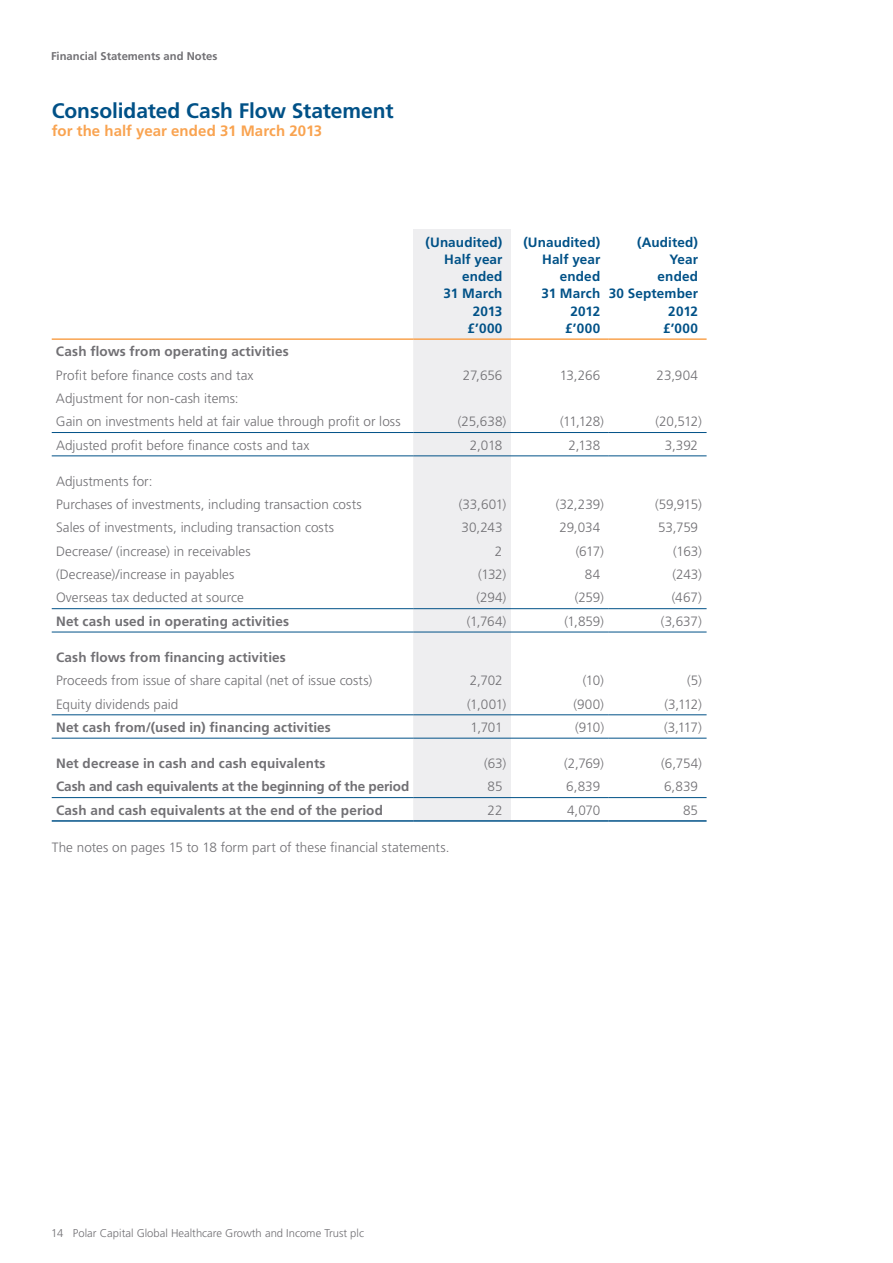
<style>
.page{position:relative;width:893px;height:1263px;background:#fff}
.page>*{position:absolute;margin:0;border:0;box-sizing:border-box;transform-origin:0 0}
.t1{font:700 21px "Frutiger";letter-spacing:-.005em;color:#005187}
.t2{font:700 15px "Frutiger";letter-spacing:.005em;color:#f9a350}
.t3{font:300 13.5px/23.4px "Frutiger";color:#717074}
.t4{font:700 13.5px "Frutiger";letter-spacing:.01em;color:#717074}
.t5{font:700 13.5px/17.2px "Frutiger";letter-spacing:.01em;color:#005187;text-align:right}
.t6{font:700 13.5px "Frutiger";letter-spacing:-.01em;color:#717074}
.t7{font:300 11.25px "Frutiger";color:#717074}
.t8{font:700 11.25px "Frutiger";color:#717074}
</style>
<div class="page">
<div style="left:413px;top:230px;width:98px;height:109px;background:#eeeef0"></div>
<div style="left:413px;top:340px;width:98px;height:480px;background:#eeeef0"></div>
<hr style="left:52px;top:338px;width:361px;height:2px;background:#f9a350">
<hr style="left:413px;top:338px;width:98px;height:2px;background:#f9a350">
<hr style="left:511px;top:338px;width:98px;height:2px;background:#f9a350">
<hr style="left:609px;top:338px;width:98px;height:2px;background:#f9a350">
<hr style="left:52px;top:432px;width:361px;height:1px;background:#005187">
<hr style="left:413px;top:432px;width:98px;height:1px;background:#005187">
<hr style="left:511px;top:432px;width:98px;height:1px;background:#005187">
<hr style="left:609px;top:432px;width:98px;height:1px;background:#005187">
<hr style="left:52px;top:455px;width:361px;height:1px;background:#005187">
<hr style="left:413px;top:455px;width:98px;height:1px;background:#005187">
<hr style="left:511px;top:455px;width:98px;height:1px;background:#005187">
<hr style="left:609px;top:455px;width:98px;height:1px;background:#005187">
<hr style="left:52px;top:608px;width:361px;height:1px;background:#005187">
<hr style="left:413px;top:608px;width:98px;height:1px;background:#005187">
<hr style="left:511px;top:608px;width:98px;height:1px;background:#005187">
<hr style="left:609px;top:608px;width:98px;height:1px;background:#005187">
<hr style="left:52px;top:632px;width:361px;height:1px;background:#005187">
<hr style="left:413px;top:632px;width:98px;height:1px;background:#005187">
<hr style="left:511px;top:632px;width:98px;height:1px;background:#005187">
<hr style="left:609px;top:632px;width:98px;height:1px;background:#005187">
<hr style="left:52px;top:714px;width:361px;height:1px;background:#005187">
<hr style="left:413px;top:714px;width:98px;height:1px;background:#005187">
<hr style="left:511px;top:714px;width:98px;height:1px;background:#005187">
<hr style="left:609px;top:714px;width:98px;height:1px;background:#005187">
<hr style="left:52px;top:738px;width:361px;height:1px;background:#005187">
<hr style="left:413px;top:738px;width:98px;height:1px;background:#005187">
<hr style="left:511px;top:738px;width:98px;height:1px;background:#005187">
<hr style="left:609px;top:738px;width:98px;height:1px;background:#005187">
<hr style="left:52px;top:797px;width:361px;height:1px;background:#005187">
<hr style="left:413px;top:797px;width:98px;height:1px;background:#005187">
<hr style="left:511px;top:797px;width:98px;height:1px;background:#005187">
<hr style="left:609px;top:797px;width:98px;height:1px;background:#005187">
<hr style="left:52px;top:820px;width:361px;height:2px;background:#005187">
<hr style="left:413px;top:820px;width:98px;height:2px;background:#005187">
<hr style="left:511px;top:820px;width:98px;height:2px;background:#005187">
<hr style="left:609px;top:820px;width:98px;height:2px;background:#005187">
<p class="t8" style="left:51px;top:49px;width:168px">Financial Statements and Notes</p>
<h1 class="t1" style="left:52px;top:99px;width:343px">Consolidated Cash Flow Statement</h1>
<p class="t2" style="left:52px;top:122px;width:272px">for the half year ended 31 March 2013</p>
<p class="t5" style="left:426px;top:233px;width:78px">(Unaudited)<br>Half year ended<br>31 March<br>2013<br>£’000</p>
<p class="t5" style="left:523px;top:233px;width:78px">(Unaudited)<br>Half year ended<br>31 March<br>2012<br>£’000</p>
<p class="t5" style="left:609px;top:233px;width:91px">(Audited)<br>Year<br>ended<br>30 September<br>2012<br>£’000</p>
<p class="t4" style="left:56px;top:343px;width:234px">Cash flows from operating activities</p>
<p class="t3" style="left:56px;top:363px;width:199px">Profit before finance costs and tax</p>
<p class="t3" style="left:463px;top:363px;width:41px">27,656</p>
<p class="t3" style="left:560px;top:363px;width:42px">13,266</p>
<p class="t3" style="left:656px;top:363px;width:43px">23,904</p>
<p class="t3" style="left:56px;top:386px;width:346px">Adjustment for non-cash items:<br>Gain on investments held at fair value through profit or loss</p>
<p class="t3" style="left:458px;top:410px;width:50px">(25,638)</p>
<p class="t3" style="left:560px;top:410px;width:45px">(11,128)</p>
<p class="t3" style="left:656px;top:410px;width:48px">(20,512)</p>
<p class="t3" style="left:56px;top:433px;width:255px">Adjusted profit before finance costs and tax</p>
<p class="t3" style="left:470px;top:433px;width:34px">2,018</p>
<p class="t3" style="left:569px;top:433px;width:33px">2,138</p>
<p class="t3" style="left:665px;top:433px;width:35px">3,392</p>
<p class="t3" style="left:56px;top:469px;width:307px">Adjustments for:<br>Purchases of investments, including transaction costs</p>
<p class="t3" style="left:459px;top:493px;width:49px">(33,601)</p>
<p class="t3" style="left:556px;top:493px;width:50px">(32,239)</p>
<p class="t3" style="left:655px;top:493px;width:48px">(59,915)</p>
<p class="t3" style="left:56px;top:516px;width:280px">Sales of investments, including transaction costs</p>
<p class="t3" style="left:461px;top:516px;width:43px">30,243</p>
<p class="t3" style="left:559px;top:516px;width:42px">29,034</p>
<p class="t3" style="left:658px;top:516px;width:42px">53,759</p>
<p class="t3" style="left:56px;top:539px;width:196px">Decrease/ (increase) in receivables</p>
<p class="t3" style="left:495px;top:539px;width:9px">2</p>
<p class="t3" style="left:576px;top:539px;width:30px">(617)</p>
<p class="t3" style="left:673px;top:539px;width:30px">(163)</p>
<p class="t3" style="left:56px;top:563px;width:180px">(Decrease)/increase in payables</p>
<p class="t3" style="left:478px;top:563px;width:29px">(132)</p>
<p class="t3" style="left:585px;top:563px;width:17px">84</p>
<p class="t3" style="left:673px;top:563px;width:31px">(243)</p>
<p class="t3" style="left:56px;top:586px;width:189px">Overseas tax deducted at source</p>
<p class="t3" style="left:476px;top:586px;width:31px">(294)</p>
<p class="t3" style="left:575px;top:586px;width:31px">(259)</p>
<p class="t3" style="left:672px;top:586px;width:32px">(467)</p>
<p class="t4" style="left:56px;top:613px;width:235px">Net cash used in operating activities</p>
<p class="t3" style="left:467px;top:609px;width:41px">(1,764)</p>
<p class="t3" style="left:564px;top:609px;width:41px">(1,859)</p>
<p class="t3" style="left:661px;top:609px;width:42px">(3,637)</p>
<p class="t4" style="left:56px;top:649px;width:231px">Cash flows from financing activities</p>
<p class="t3" style="left:56px;top:669px;width:318px">Proceeds from issue of share capital (net of issue costs)</p>
<p class="t3" style="left:470px;top:669px;width:34px">2,702</p>
<p class="t3" style="left:583px;top:669px;width:23px">(10)</p>
<p class="t3" style="left:687px;top:669px;width:16px">(5)</p>
<p class="t3" style="left:56px;top:692px;width:124px">Equity dividends paid</p>
<p class="t3" style="left:467px;top:692px;width:41px">(1,001)</p>
<p class="t3" style="left:574px;top:692px;width:32px">(900)</p>
<p class="t3" style="left:664px;top:692px;width:39px">(3,112)</p>
<p class="t4" style="left:56px;top:719px;width:276px">Net cash from/(used in) financing activities</p>
<p class="t3" style="left:471px;top:715px;width:33px">1,701</p>
<p class="t3" style="left:575px;top:715px;width:30px">(910)</p>
<p class="t3" style="left:664px;top:715px;width:39px">(3,117)</p>
<p class="t4" style="left:56px;top:755px;width:271px">Net decrease in cash and cash equivalents</p>
<p class="t3" style="left:484px;top:751px;width:24px">(63)</p>
<p class="t3" style="left:564px;top:751px;width:41px">(2,769)</p>
<p class="t3" style="left:661px;top:751px;width:42px">(6,754)</p>
<p class="t6" style="left:56px;top:779px;width:355px">Cash and cash equivalents at the beginning of the period</p>
<p class="t3" style="left:488px;top:775px;width:16px">85</p>
<p class="t3" style="left:566px;top:775px;width:36px">6,839</p>
<p class="t3" style="left:664px;top:775px;width:36px">6,839</p>
<p class="t4" style="left:56px;top:802px;width:328px">Cash and cash equivalents at the end of the period</p>
<p class="t3" style="left:488px;top:798px;width:16px">22</p>
<p class="t3" style="left:567px;top:798px;width:35px">4,070</p>
<p class="t3" style="left:683px;top:798px;width:16px">85</p>
<p class="t3" style="left:52px;top:835px;width:399px">The notes on pages 15 to 18 form part of these financial statements.</p>
<p class="t7" style="left:51px;top:1227px;width:314px">14 Polar Capital Global Healthcare Growth and Income Trust plc</p>
</div>
